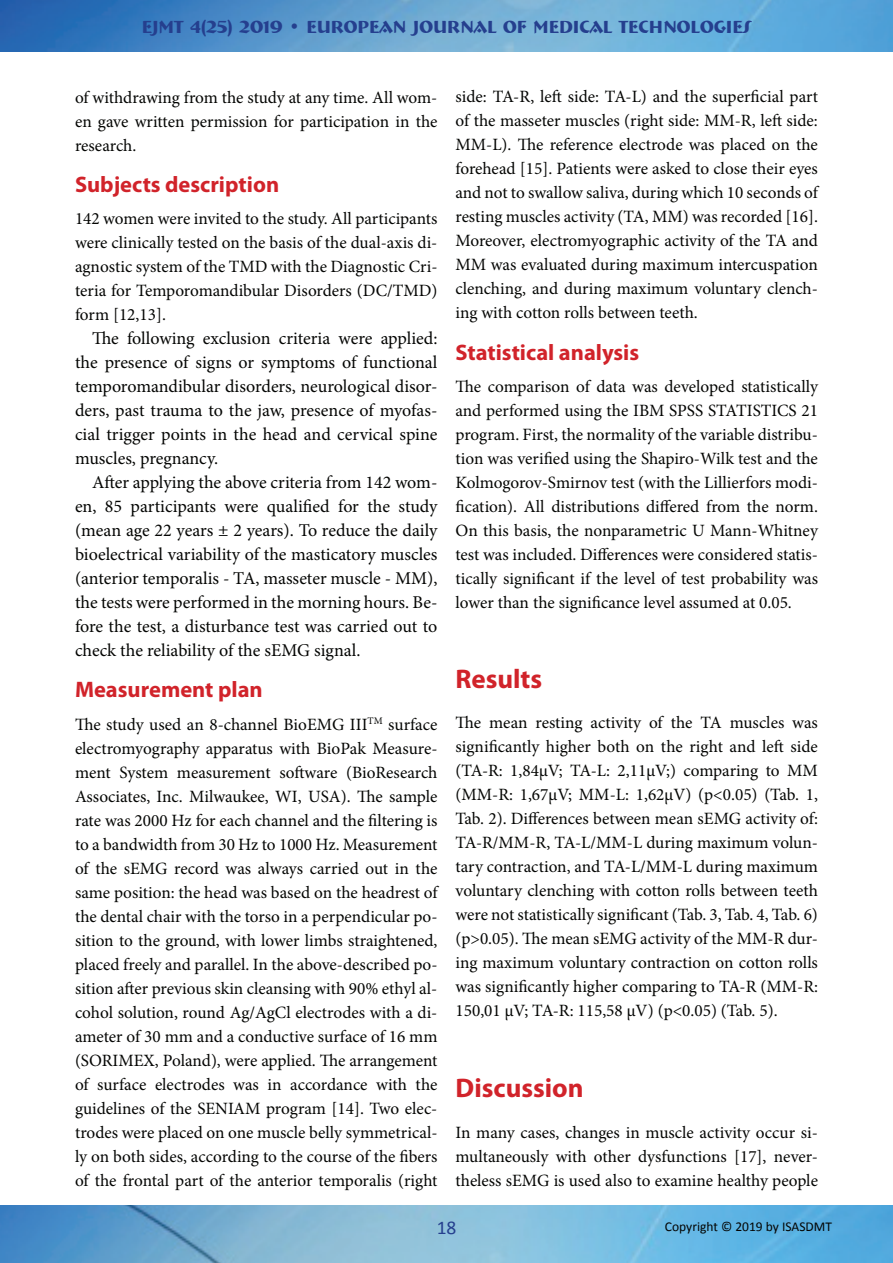
<style>
.page{position:relative;width:893px;height:1263px;background:#fff}
.page>*{position:absolute;margin:0;border:0;box-sizing:border-box;transform-origin:0 0}
.t1{font:700 27px "Myriad Pro";color:#d1232a}
.t2{font:700 22.5px "Myriad Pro";color:#d1232a}
.t3{font:19.5px "Calibri";color:#253f8e}
.t4{font:18px/24px "Minion Pro";color:#040503;text-align:justify}
.t5{font:700 18px "Bremen BT";color:#253f8e}
.t6{font:17.25px/24px "Minion Pro";color:#040503;text-align:justify}
.t7{font:13.5px "Calibri";color:#040503}
</style>
<div class="page">
<img style="left:0;top:0;width:893px;height:52px">
<img style="left:0;top:1205px;width:893px;height:58px">
<p class="t5" style="left:142px;top:15px;width:611px">EJMT 4(25) 2019 • EUROPEAN JOURNAL OF MEDICAL TECHNOLOGIES</p>
<p class="t6" style="left:75px;top:85px;width:364px">of withdrawing from the study at any time. All wom&shy;en gave written permission for participation in the research.</p>
<h2 class="t2" style="left:75px;top:169px;width:206px">Subjects description</h2>
<p class="t6" style="left:75px;top:207px;width:364px">142 women were invited to the study. All participants were clinically tested on the basis of the dual-axis di&shy;agnostic system of the TMD with the Diagnostic Cri&shy;teria for Temporomandibular Disorders (DC/TMD) form [12,13].</p>
<p class="t4" style="left:75px;top:326px;width:364px;text-indent:17px">The following exclusion criteria were applied: the presence of signs or symptoms of functional temporomandibular disorders, neurological disor&shy;ders, past trauma to the jaw, presence of myofas&shy;cial trigger points in the head and cervical spine muscles, pregnancy.</p>
<p class="t4" style="left:75px;top:470px;width:364px;text-indent:17px">After applying the above criteria from 142 wom&shy;en, 85 participants were qualified for the study (mean age 22 years ± 2 years). To reduce the daily bioelectrical variability of the masticatory muscles (anterior temporalis - TA, masseter muscle - MM), the tests were performed in the morning hours. Be&shy;fore the test, a disturbance test was carried out to check the reliability of the sEMG signal.</p>
<h2 class="t2" style="left:75px;top:675px;width:189px">Measurement plan</h2>
<p class="t6" style="left:75px;top:712px;width:364px">The study used an 8-channel BioEMG III<sup>TM</sup> surface electromyography apparatus with BioPak Measure&shy;ment System measurement software (BioResearch Associates, Inc. Milwaukee, WI, USA). The sample rate was 2000 Hz for each channel and the filtering is to a bandwidth from 30 Hz to 1000 Hz. Measurement of the sEMG record was always carried out in the same position: the head was based on the headrest of the dental chair with the torso in a perpendicular po&shy;sition to the ground, with lower limbs straightened, placed freely and parallel. In the above-described po&shy;sition after previous skin cleansing with 90% ethyl al&shy;cohol solution, round Ag/AgCl electrodes with a di&shy;ameter of 30 mm and a conductive surface of 16 mm (SORIMEX, Poland), were applied. The arrangement of surface electrodes was in accordance with the guidelines of the SENIAM program [14]. Two elec&shy;trodes were placed on one muscle belly symmetrical&shy;ly on both sides, according to the course of the fibers of the frontal part of the anterior temporalis (right</p>
<p class="t6" style="left:455px;top:85px;width:364px">side: TA-R, left side: TA-L) and the superficial part of the masseter muscles (right side: MM-R, left side:<br>MM-L). The reference electrode was placed on the forehead [15]. Patients were asked to close their eyes and not to swallow saliva, during which 10 seconds of resting muscles activity (TA, MM) was recorded [16].<br>Moreover, electromyographic activity of the TA and MM was evaluated during maximum intercuspation clenching, and during maximum voluntary clench&shy;ing with cotton rolls between teeth.</p>
<h2 class="t2" style="left:455px;top:337px;width:185px">Statistical analysis</h2>
<p class="t6" style="left:455px;top:375px;width:364px">The comparison of data was developed statistically and performed using the IBM SPSS STATISTICS 21 program. First, the normality of the variable distribu&shy;tion was verified using the Shapiro-Wilk test and the Kolmogorov-Smirnov test (with the Lillierfors modi&shy;fication). All distributions differed from the norm.<br>On this basis, the nonparametric U Mann-Whitney test was included. Differences were considered statis&shy;tically significant if the level of test probability was lower than the significance level assumed at 0.05.</p>
<h1 class="t1" style="left:455px;top:661px;width:88px">Results</h1>
<p class="t6" style="left:455px;top:711px;width:364px">The mean resting activity of the TA muscles was significantly higher both on the right and left side (TA-R: 1,84μV; TA-L: 2,11μV;) comparing to MM (MM-R: 1,67μV; MM-L: 1,62μV) (p&lt;0.05) (Tab. 1, Tab. 2). Differences between mean sEMG activity of:<br>TA-R/MM-R, TA-L/MM-L during maximum volun&shy;tary contraction, and TA-L/MM-L during maximum voluntary clenching with cotton rolls between teeth were not statistically significant (Tab. 3, Tab. 4, Tab. 6) (p&gt;0.05). The mean sEMG activity of the MM-R dur&shy;ing maximum voluntary contraction on cotton rolls was significantly higher comparing to TA-R (MM-R:<br>150,01 μV; TA-R: 115,58 μV) (p&lt;0.05) (Tab. 5).</p>
<h1 class="t1" style="left:455px;top:1070px;width:130px">Discussion</h1>
<p class="t6" style="left:455px;top:1120px;width:364px">In many cases, changes in muscle activity occur si&shy;multaneously with other dysfunctions [17], never&shy;theless sEMG is used also to examine healthy people</p>
<p class="t3" style="left:437px;top:1215px;width:21px">18</p>
<p class="t7" style="left:665px;top:1218px;width:169px">Copyright © 2019 by ISASDMT</p>
</div>
